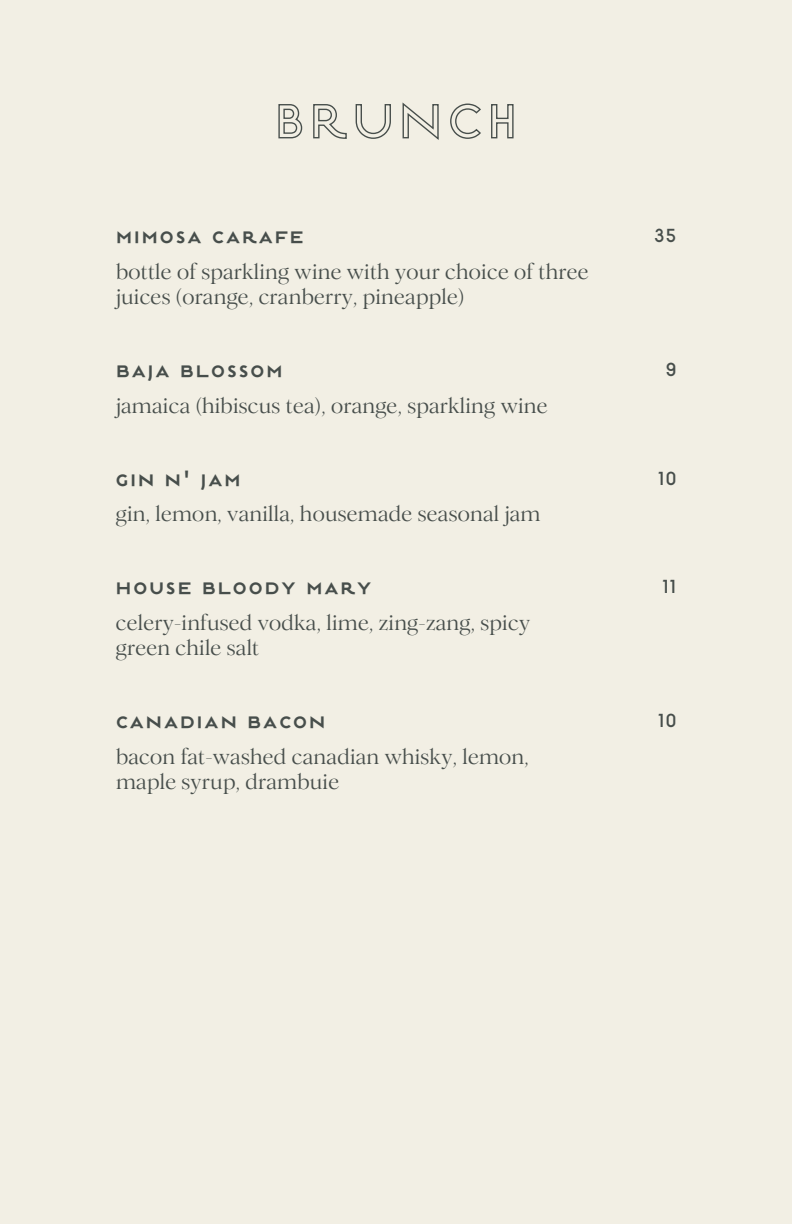
<style>
.page{position:relative;width:792px;height:1224px;background:#f2efe4}
.page>*{position:absolute;margin:0;border:0;box-sizing:border-box;transform-origin:0 0}
.t1{font:500 29.4px "Estilo Pro";letter-spacing:.07em;color:#474e4b}
.t2{font:500 20px/25.6px "Romie";letter-spacing:.015em;color:#474e4b}
.t3{font:500 20px "Estilo Pro";letter-spacing:.075em;color:#474e4b}
</style>
<div class="page">
<svg style="left:278px;top:102px;width:236px;height:38px"></svg>
<p class="t1" style="left:116px;top:225px;width:189px">mimosa carafe</p>
<p class="t3" style="left:654px;top:227px;width:24px">35</p>
<p class="t2" style="left:116px;top:259px;width:474px">bottle of sparkling wine with your choice of three juices (orange, cranberry, pineapple)</p>
<p class="t1" style="left:116px;top:359px;width:168px">baja blossom</p>
<p class="t3" style="left:666px;top:361px;width:12px">9</p>
<p class="t2" style="left:116px;top:393px;width:433px">jamaica (hibiscus tea), orange, sparkling wine</p>
<p class="t1" style="left:116px;top:468px;width:126px">gin n' jam</p>
<p class="t3" style="left:658px;top:470px;width:19px">10</p>
<p class="t2" style="left:116px;top:502px;width:426px">gin, lemon, vanilla, housemade seasonal jam</p>
<p class="t1" style="left:116px;top:576px;width:257px">house bloody mary</p>
<h1 class="t3" style="left:663px;top:578px;width:15px">11</h1>
<p class="t2" style="left:116px;top:610px;width:416px">celery-infused vodka, lime, zing-zang, spicy</p>
<p class="t2" style="left:116px;top:636px;width:145px">green chile salt</p>
<p class="t1" style="left:116px;top:710px;width:211px">canadian bacon</p>
<p class="t3" style="left:659px;top:712px;width:19px">10</p>
<p class="t2" style="left:116px;top:744px;width:414px">bacon fat-washed canadian whisky, lemon,</p>
<p class="t2" style="left:116px;top:770px;width:225px">maple syrup, drambuie</p>
</div>
